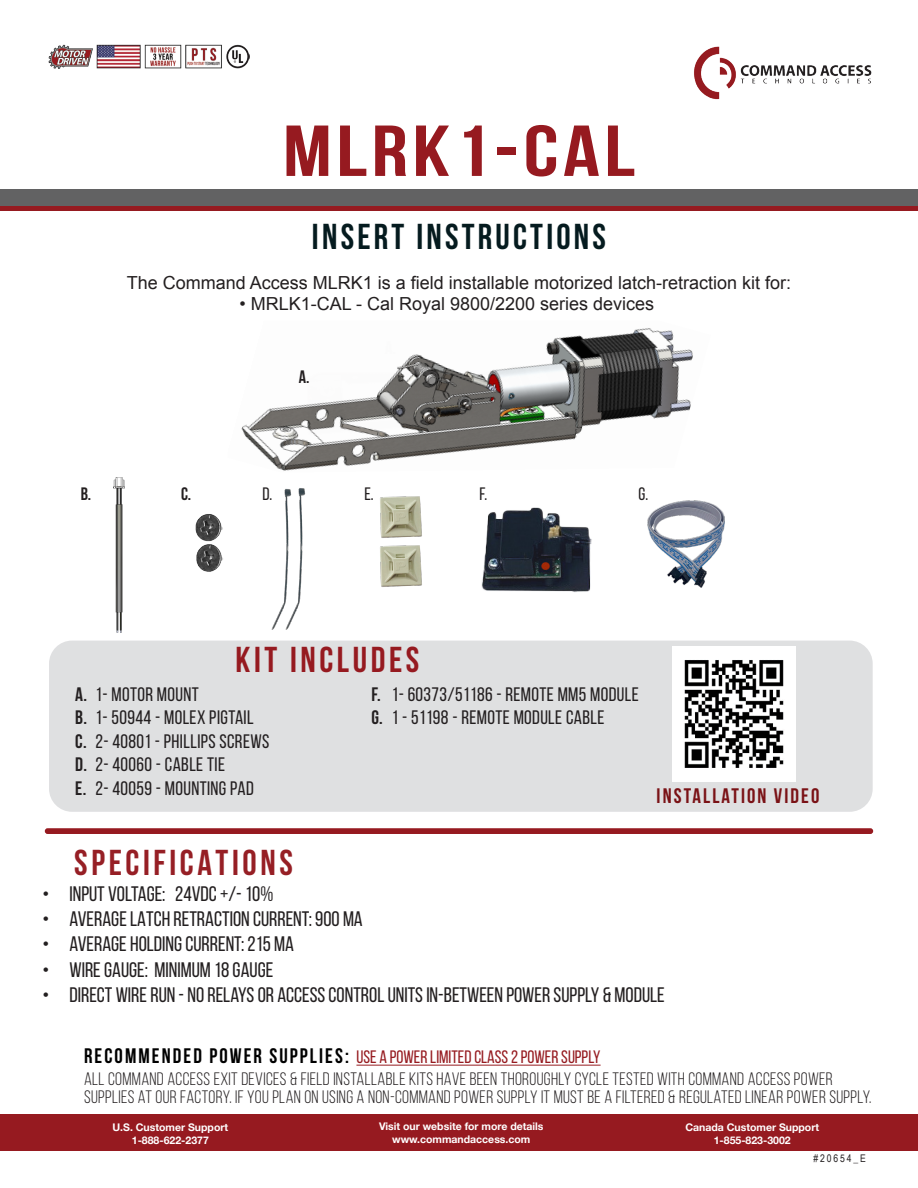
<style>
.page{position:relative;width:918px;height:1188px;background:#fff}
.page>*{position:absolute;margin:0;border:0;box-sizing:border-box;transform-origin:0 0}
.t1{font:700 72px "Bebas Neue";letter-spacing:.05em;color:#961a20;scale:1.26 1}
.t2{font:700 36px "Bebas Neue";letter-spacing:.09em;color:#051b1f}
.t3{font:700 36px "Bebas Neue";letter-spacing:.1em;color:#961f25}
.t4{font:700 36px "Bebas Neue";letter-spacing:.1em;color:#961a20}
.t5{font:21px "Bebas Neue";color:#231f20}
.t6{font:700 21px "Bebas Neue";letter-spacing:.1em;color:#7a1216}
.t7{font:19.5px "Bebas Neue";letter-spacing:.02em;color:#231f20}
.t8{font:18px/17.9px "Bebas Neue";letter-spacing:.02em;color:#231f20}
.t9{font:18px "Arial";color:#231f20}
.t10{font:18px "Bebas Neue";color:#961c21}
.t11{font:18px "Bebas Neue";color:#231f20}
.t12{font:700 18px "Bebas Neue";color:#231f20}
.t13{font:700 10.5px/13.5px "Helvetica Neue";color:#fff;text-align:center}
.t14{font:10.5px "Arial Narrow";letter-spacing:.18em;color:#231f20}
.s1{font-weight:700}
.s2{font-weight:700;font-size:21px;color:#000}
</style>
<div class="page">
<img style="left:694px;top:46px;width:178px;height:54px">
<img style="left:48px;top:44px;width:201px;height:25px">
<div style="left:0;top:189px;width:918px;height:17px;background:#626263"></div>
<div style="left:0;top:206px;width:918px;height:5px;background:#961a20"></div>
<div style="left:45px;top:828px;width:828px;height:6px;border:3px solid #961a20"></div>
<div style="left:0;top:1114px;width:918px;height:37px;background:#961a20"></div>
<div style="left:49px;top:641px;width:824px;height:171px;background:#dfe0e1;border-radius:23px"></div>
<hr style="left:356px;top:1065px;width:245px;height:1px;background:#961c21">
<img style="left:195px;top:514px;width:28px;height:18px">
<img style="left:380px;top:496px;width:42px;height:39px">
<img style="left:481px;top:507px;width:111px;height:85px">
<img style="left:274px;top:488px;width:32px;height:142px">
<img style="left:380px;top:535px;width:42px;height:52px">
<img style="left:241px;top:328px;width:452px;height:143px">
<img style="left:647px;top:500px;width:77px;height:87px">
<img style="left:114px;top:477px;width:10px;height:155px">
<img style="left:196px;top:532px;width:27px;height:40px">
<img style="left:672px;top:647px;width:124px;height:135px">
<p class="t1" style="left:283px;top:112px;width:281px">MLRK1-CAL</p>
<h2 class="t2" style="left:312px;top:217px;width:296px">INSERT INSTRUCTIONS</h2>
<p class="t9" style="left:127px;top:271px;width:666px">The Command Access MLRK1 is a field installable motorized latch-retraction kit for:</p>
<p class="t9" style="left:239px;top:292px;width:416px">• MRLK1-CAL - Cal Royal 9800/2200 series devices</p>
<p class="t12" style="left:299px;top:367px;width:12px">A.</p>
<p class="t12" style="left:81px;top:484px;width:12px">B.</p>
<p class="t12" style="left:181px;top:484px;width:12px">C.</p>
<p class="t11" style="left:263px;top:484px;width:11px">D.</p>
<p class="t11" style="left:364px;top:484px;width:11px">E.</p>
<p class="t11" style="left:480px;top:484px;width:9px">F.</p>
<p class="t11" style="left:639px;top:484px;width:11px">G.</p>
<p class="t4" style="left:236px;top:639px;width:185px">KIT INCLUDES</p>
<p class="t7" style="left:75px;top:684px;width:125px"><span class="s1">A.</span> 1- MOTOR MOUNT</p>
<p class="t7" style="left:75px;top:707px;width:180px"><span class="s1">B.</span> 1- 50944 - MOLEX PIGTAIL</p>
<p class="t7" style="left:75px;top:730px;width:196px"><span class="s1">C.</span> 2- 40801 - PHILLIPS SCREWS</p>
<p class="t7" style="left:75px;top:754px;width:151px"><span class="s1">D.</span> 2- 40060 - CABLE TIE</p>
<p class="t7" style="left:75px;top:777px;width:180px"><span class="s1">E.</span> 2- 40059 - MOUNTING PAD</p>
<p class="t7" style="left:371px;top:684px;width:269px"><span class="s1">F.</span> 1- 60373/51186 - REMOTE MM5 MODULE</p>
<p class="t7" style="left:371px;top:707px;width:235px"><span class="s1">G.</span> 1 - 51198 - REMOTE MODULE CABLE</p>
<p class="t6" style="left:657px;top:784px;width:164px">INSTALLATION VIDEO</p>
<p class="t3" style="left:74px;top:843px;width:220px">SPECIFICATIONS</p>
<p class="t5" style="left:42px;top:882px;width:232px">• INPUT VOLTAGE: 24VDC +/- 10%</p>
<p class="t5" style="left:42px;top:908px;width:322px">• AVERAGELATCH RETRACTION CURRENT: 900 MA</p>
<p class="t5" style="left:42px;top:933px;width:253px">• AVERAGE HOLDING CURRENT: 215 MA</p>
<p class="t5" style="left:42px;top:958px;width:232px">• WIRE GAUGE: MINIMUM 18 GAUGE</p>
<p class="t5" style="left:42px;top:983px;width:624px">• DIRECT WIRE RUN - NO RELAYS OR ACCESS CONTROL UNITS IN-BETWEEN POWER SUPPLY &amp; MODULE</p>
<p class="t10" style="left:84px;top:1047px;width:518px"><span class="s2">RECOMMENDED POWER SUPPLIES:</span> USE A POWER LIMITED CLASS 2 POWER SUPPLY</p>
<p class="t8" style="left:84px;top:1069px;width:789px">ALL COMMAND ACCESS EXIT DEVICES &amp; FIELD INSTALLABLE KITS HAVE BEEN THOROUGHLY CYCLE TESTED WITH COMMAND ACCESS POWER<br>SUPPLIES AT OUR FACTORY. IF YOU PLAN ON USING A NON-COMMAND POWER SUPPLY IT MUST BE A FILTERED &amp; REGULATED LINEAR POWER SUPPLY.</p>
<p class="t13" style="left:113px;top:1121px;width:117px">U.S. Customer Support<br>1-888-622-2377</p>
<p class="t13" style="left:379px;top:1119px;width:166px">Visit our website for more details www.commandaccess.com</p>
<p class="t13" style="left:685px;top:1121px;width:135px">Canada Customer Support<br>1-855-823-3002</p>
<p class="t14" style="left:813px;top:1150px;width:54px">#20654_E</p>
</div>
